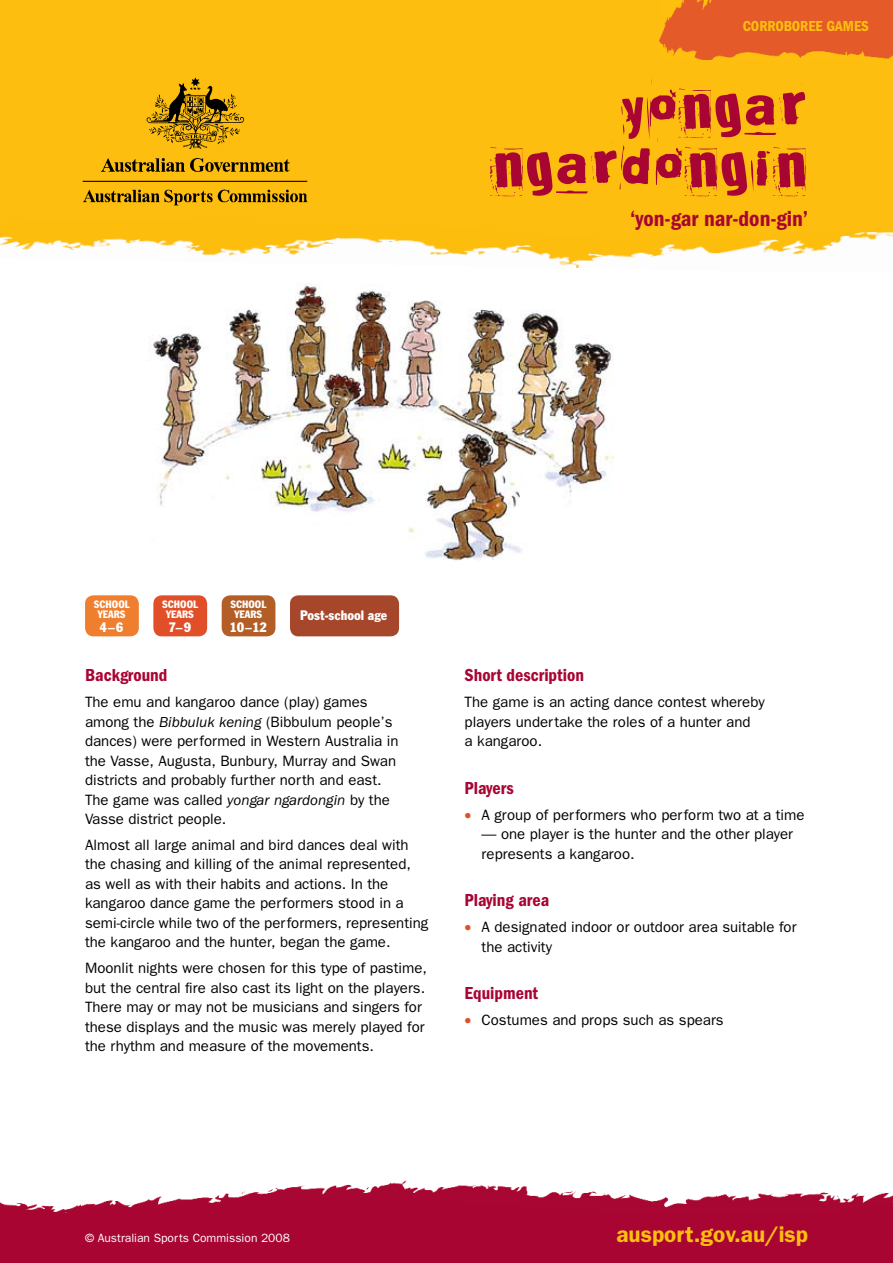
<style>
.page{position:relative;width:893px;height:1263px;background:#fff}
.page>*{position:absolute;margin:0;border:0;box-sizing:border-box;transform-origin:0 0}
.t1{font:94.5px "Broken 15";color:#a90533}
.t2{font:600 condensed 22.5px "Franklin Gothic";color:#a90533}
.t3{font:600 22.5px "Franklin Gothic";color:#febe10}
.t4{font:600 condensed 18px "Franklin Gothic";color:#a90533}
.t5{font:15px/19.5px "Franklin Gothic";color:#000}
.t6{font:600 condensed 15px "Franklin Gothic";color:#febe10}
.t7{font:condensed 13.5px "Franklin Gothic BT";letter-spacing:-.015em;color:#fff}
.t8{font:12px "Franklin Gothic";color:#fff}
.t9{font:condensed 10.5px/10.5px "Franklin Gothic BT";color:#fff;text-align:center}
.s1{font-style:italic}
.s2{color:#e14f28}
</style>
<div class="page">
<img style="left:0;top:240px;width:842px;height:28px">
<img style="left:159px;top:1180px;width:734px;height:17px">
<div style="left:0;top:0;width:893px;height:240px;background:#febe10"></div>
<div style="left:0;top:1197px;width:893px;height:66px;background:#a90533"></div>
<img style="left:659px;top:0;width:234px;height:60px">
<img style="left:72px;top:67px;width:246px;height:150px">
<div style="left:85px;top:595px;width:54px;height:41px;background:#ef7f2e;border-radius:9px"></div>
<div style="left:153px;top:595px;width:54px;height:41px;background:#e14f28;border-radius:9px"></div>
<div style="left:222px;top:595px;width:53px;height:41px;background:#b25e26;border-radius:9px"></div>
<div style="left:290px;top:595px;width:109px;height:41px;background:#a6472b;border-radius:9px"></div>
<img style="left:148px;top:284px;width:466px;height:277px">
<p class="t6" style="left:743px;top:18px;width:128px">CORROBOREE GAMES</p>
<h1 class="t1" style="left:620px;top:65px;width:188px">yongar</h1>
<h1 class="t1" style="left:490px;top:123px;width:319px">ngardongin</h1>
<h2 class="t2" style="left:630px;top:206px;width:180px">‘yon-gar nar-don-gin’</h2>
<p class="t9" style="left:94px;top:598px;width:37px">SCHOOL<br>YEARS</p>
<p class="t7" style="left:100px;top:618px;width:25px">4–6</p>
<p class="t9" style="left:162px;top:598px;width:37px">SCHOOL<br>YEARS</p>
<p class="t7" style="left:168px;top:618px;width:24px">7–9</p>
<p class="t9" style="left:231px;top:598px;width:37px">SCHOOL<br>YEARS</p>
<p class="t7" style="left:229px;top:618px;width:39px">10–12</p>
<p class="t7" style="left:300px;top:606px;width:89px">POST-SCHOOL AGE</p>
<p class="t4" style="left:85px;top:665px;width:84px">Background</p>
<p class="t5" style="left:85px;top:692px;width:315px">The emu and kangaroo dance (play) games among the <span class="s1">Bibbuluk kening</span> (Bibbulum people’s dances) were performed in Western Australia in the Vasse, Augusta, Bunbury, Murray and Swan districts and probably further north and east.<br>The game was called <span class="s1">yongar ngardongin</span> by the Vasse district people.</p>
<p class="t5" style="left:85px;top:835px;width:345px">Almost all large animal and bird dances deal with the chasing and killing of the animal represented, as well as with their habits and actions. In the kangaroo dance game the performers stood in a semi-circle while two of the performers, representing the kangaroo and the hunter, began the game.</p>
<p class="t5" style="left:85px;top:958px;width:343px">Moonlit nights were chosen for this type of pastime, but the central fire also cast its light on the players.<br>There may or may not be musicians and singers for these displays and the music was merely played for the rhythm and measure of the movements.</p>
<p class="t4" style="left:465px;top:665px;width:121px">Short description</p>
<p class="t5" style="left:465px;top:692px;width:302px">The game is an acting dance contest whereby players undertake the roles of a hunter and<br>a kangaroo.</p>
<p class="t4" style="left:465px;top:777px;width:51px">Players</p>
<p class="t5" style="left:465px;top:804px;width:341px"><span class="s2">•</span> A group of performers who perform two at a time</p>
<p class="t5" style="left:482px;top:824px;width:313px">— one player is the hunter and the other player represents a kangaroo.</p>
<p class="t4" style="left:465px;top:890px;width:86px">Playing area</p>
<p class="t5" style="left:482px;top:917px;width:316px;text-indent:-17px"><span class="s2">•</span> A designated indoor or outdoor area suitable for the activity</p>
<p class="t4" style="left:465px;top:983px;width:75px">Equipment</p>
<p class="t5" style="left:465px;top:1010px;width:261px"><span class="s2">•</span> Costumes and props such as spears</p>
<p class="t8" style="left:85px;top:1231px;width:206px">© Australian Sports Commission 2008</p>
<h2 class="t3" style="left:616px;top:1220px;width:193px">ausport.gov.au/isp</h2>
</div>
